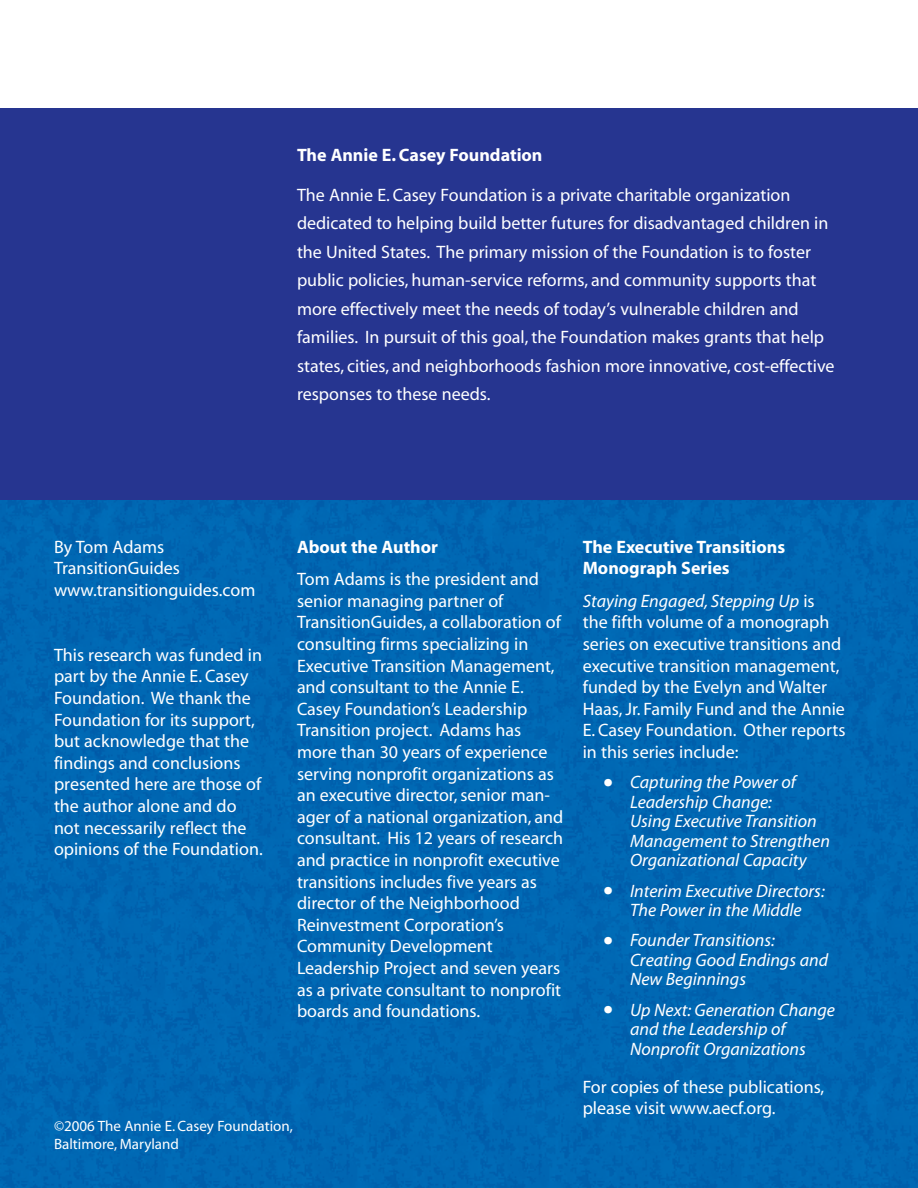
<style>
.page{position:relative;width:918px;height:1188px;background:#fff}
.page>*{position:absolute;margin:0;border:0;box-sizing:border-box;transform-origin:0 0}
.t1{font:18px/21.6px "Myriad";color:#fff}
.t2{font:italic 18px/19.5px "Myriad";color:#fff}
.t3{font:700 18px/21.6px "Myriad";color:#fff}
.t4{font:15px/18px "Myriad";color:#fff}
.s1{font-style:italic}
.s2{font-style:normal;font-size:36px}
</style>
<div class="page">
<div style="left:0;top:500px;width:918px;height:688px;background:#0067b3"></div>
<div style="left:0;top:108px;width:918px;height:392px;background:#263590"></div>
<p class="t3" style="left:297px;top:146px;width:247px">The Annie E. Casey Foundation</p>
<p class="t1" style="left:297px;top:182px;width:539px;line-height:28.5px">The Annie E. Casey Foundation is a private charitable organization dedicated to helping build better futures for disadvantaged children in the United States. The primary mission of the Foundation is to foster public policies, human-service reforms, and community supports that more effectively meet the needs of today’s vulnerable children and families. In pursuit of this goal, the Foundation makes grants that help states, cities, and neighborhoods fashion more innovative, cost-effective responses to these needs.</p>
<p class="t1" style="left:54px;top:537px;width:203px">By Tom Adams<br>TransitionGuides www.transitionguides.com</p>
<p class="t1" style="left:54px;top:645px;width:210px">This research was funded in part by the Annie E. Casey<br>Foundation. We thank the<br>Foundation for its support, but acknowledge that the findings and conclusions presented here are those of the author alone and do not necessarily reflect the opinions of the Foundation.</p>
<p class="t3" style="left:297px;top:537px;width:143px">About the Author</p>
<p class="t1" style="left:297px;top:570px;width:268px">Tom Adams is the president and senior managing partner of<br>TransitionGuides, a collaboration of consulting firms specializing in<br>Executive Transition Management, and consultant to the Annie E.<br>Casey Foundation’s Leadership<br>Transition project. Adams has more than 30 years of experience serving nonprofit organizations as an executive director, senior man&shy;ager of a national organization, and consultant. His 12 years of research and practice in nonprofit executive transitions includes five years as director of the Neighborhood<br>Reinvestment Corporation’s<br>Community Development<br>Leadership Project and seven years as a private consultant to nonprofit boards and foundations.</p>
<p class="t3" style="left:583px;top:537px;width:204px">The Executive Transitions<br>Monograph Series</p>
<p class="t1" style="left:583px;top:591px;width:264px"><span class="s1">Staying Engaged, Stepping Up</span> is<br>the fifth volume of a monograph series on executive transitions and executive transition management, funded by the Evelyn and Walter<br>Haas, Jr. Family Fund and the Annie<br>E. Casey Foundation. Other reports in this series include:</p>
<p class="t2" style="left:630px;top:774px;width:201px;text-indent:-27px"><span class="s2">•</span> Capturing the Power of<br>Leadership Change:<br>Using Executive Transition<br>Management to Strengthen<br>Organizational Capacity</p>
<p class="t2" style="left:603px;top:882px;width:223px;text-align:center"><span class="s2">•</span> Interim Executive Directors:<br>The Power in the Middle</p>
<p class="t2" style="left:630px;top:932px;width:200px;text-indent:-27px"><span class="s2">•</span> Founder Transitions:<br>Creating Good Endings and<br>New Beginnings</p>
<p class="t2" style="left:630px;top:1001px;width:206px;text-indent:-27px"><span class="s2">•</span> Up Next: Generation Change and the Leadership of<br>Nonprofit Organizations</p>
<p class="t1" style="left:583px;top:1077px;width:243px">For copies of these publications, please visit www.aecf.org.</p>
<p class="t4" style="left:54px;top:1118px;width:240px">©2006 The Annie E. Casey Foundation,<br>Baltimore, Maryland</p>
</div>
